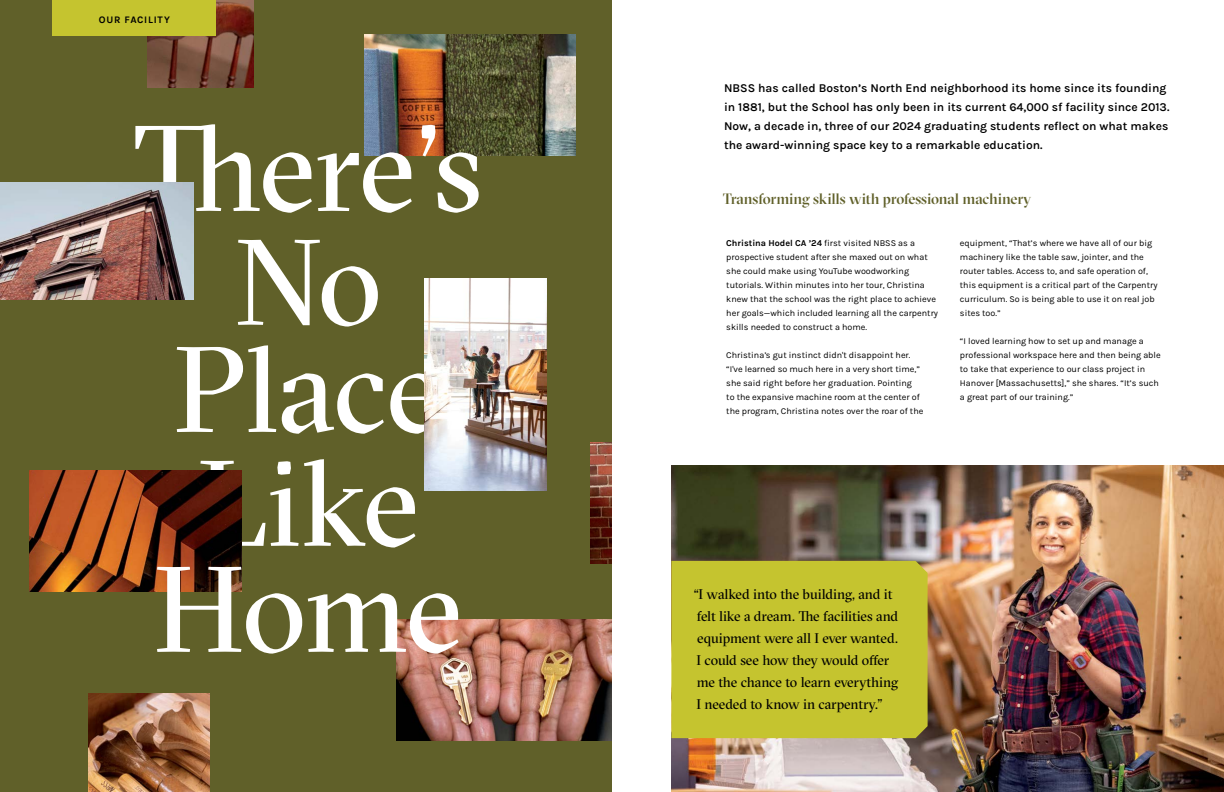
<style>
.page{position:relative;width:1224px;height:792px;background:#fff}
.page>*{position:absolute;margin:0;border:0;box-sizing:border-box;transform-origin:0 0}
.t1{font:121.2px/111.6px "GT Sectra Fine";letter-spacing:-.015em;color:#fff;text-align:center}
.t2{font:500 15px "GT Sectra Display";letter-spacing:-.01em;color:#606029}
.t3{font:14px/22px "GT Sectra Fine";letter-spacing:-.01em;color:#000}
.t4{font:600 12px/19px "Karla";color:#000}
.t5{font:700 10px "Karla";letter-spacing:.075em;color:#000}
.t6{font:9px/14px "Karla";color:#000}
.s1{font-weight:700}
</style>
<div class="page">
<div style="left:0;top:0;width:612px;height:792px;background:#606029"></div>
<img style="left:148px;top:0;width:106px;height:88px">
<img style="left:364px;top:34px;width:212px;height:122px">
<img style="left:397px;top:619px;width:215px;height:122px">
<img style="left:88px;top:694px;width:122px;height:98px">
<img style="left:0;top:183px;width:194px;height:117px">
<img style="left:29px;top:470px;width:212px;height:122px">
<img style="left:424px;top:278px;width:122px;height:213px">
<div style="left:53px;top:0;width:163px;height:36px;background:#c5c42f"></div>
<img style="left:590px;top:442px;width:22px;height:122px">
<img style="left:671px;top:466px;width:553px;height:326px">
<div style="left:671px;top:561px;width:257px;height:177px;background:#c5c42f"></div>
<p class="t5" style="left:99px;top:13px;width:73px">OUR FACILITY</p>
<h1 class="t1" style="left:133px;top:114px;width:351px">Thereʼs<br>No<br>Place<br>Like</h1>
<h1 class="t1" style="left:153px;top:555px;width:311px">Home</h1>
<p class="t4" style="left:724px;top:78px;width:447px">NBSS has called Boston’s North End neighborhood its home since its founding in 1881, but the School has only been in its current 64,000 sf facility since 2013.<br>Now, a decade in, three of our 2024 graduating students reflect on what makes the award-winning space key to a remarkable education.</p>
<h2 class="t2" style="left:723px;top:189px;width:310px">Transforming skills with professional machinery</h2>
<p class="t6" style="left:726px;top:236px;width:213px"><span class="s1">Christina Hodel CA ’24</span> first visited NBSS as a prospective student after she maxed out on what she could make using YouTube woodworking tutorials. Within minutes into her tour, Christina knew that the school was the right place to achieve her goals—which included learning all the carpentry skills needed to construct a home.</p>
<p class="t6" style="left:726px;top:348px;width:199px">Christinaʼs gut instinct didn't disappoint her. “I've learned so much here in a very short time,” she said right before her graduation. Pointing<br>to the expansive machine room at the center of the program, Christina notes over the roar of the</p>
<p class="t6" style="left:960px;top:236px;width:199px">equipment, “That’s where we have all of our big machinery like the table saw, jointer, and the router tables. Access to, and safe operation of, this equipment is a critical part of the Carpentry curriculum. So is being able to use it on real job sites too.”</p>
<p class="t6" style="left:960px;top:334px;width:202px">“I loved learning how to set up and manage a professional workspace here and then being able to take that experience to our class project in Hanover [Massachusetts],” she shares. “It’s such a great part of our training.”</p>
<h3 class="t3" style="left:694px;top:584px;width:206px">“I walked into the building, and it felt like a dream. The facilities and equipment were all I ever wanted.<br>I could see how they would offer me the chance to learn everything I needed to know in carpentry.”</h3>
</div>
